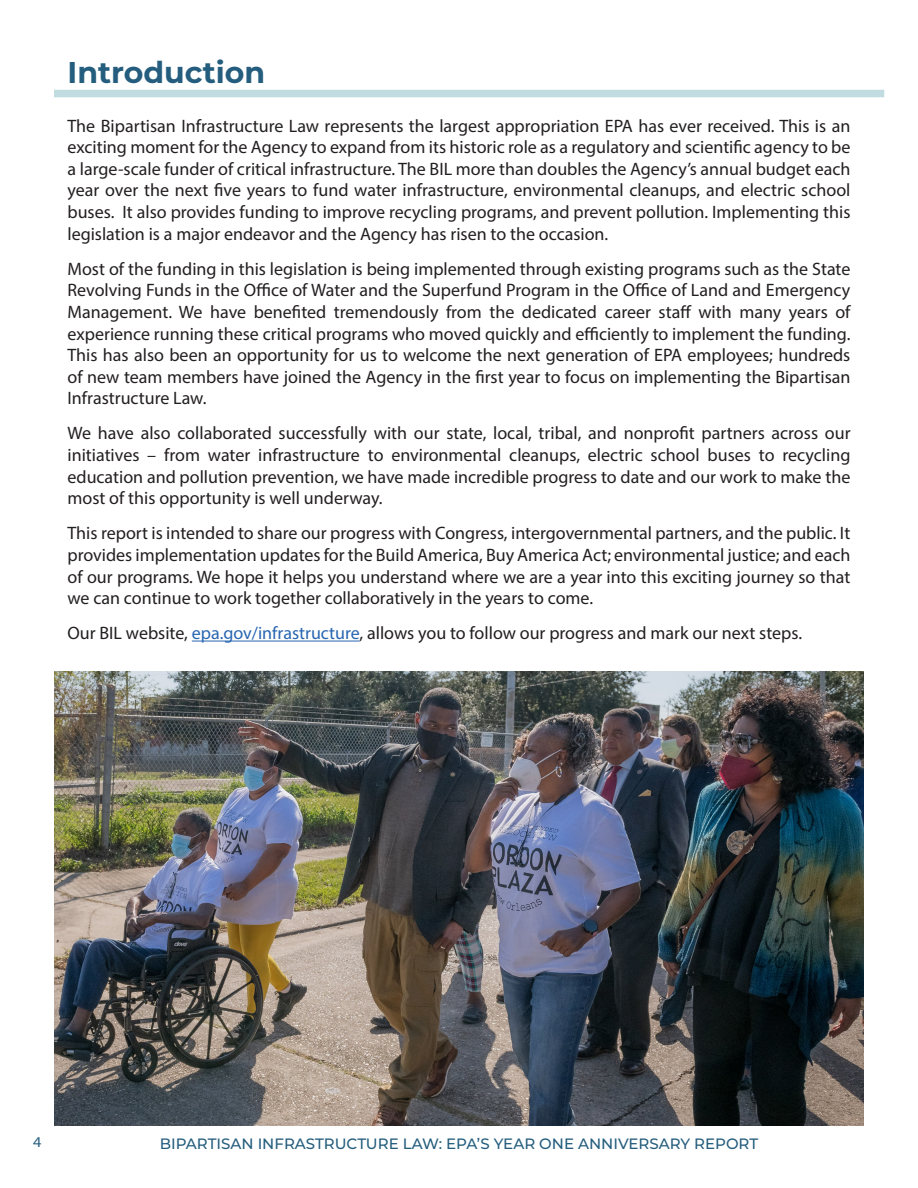
<style>
.page{position:relative;width:918px;height:1188px;background:#fff}
.page>*{position:absolute;margin:0;border:0;box-sizing:border-box;transform-origin:0 0}
.Main_Header{font:700 30px "Montserrat";color:#245d7d}
.Body_Text_12_pts{font:18px/21.6px "Myriad Pro";color:#231f20;text-align:justify}
.t1{font:500 15px "Montserrat";color:#245d7d}
.t2{font:semi-expanded 15px "Myriad Pro";color:#245d7d}
.s1{color:#2865b1}
</style>
<div class="page">
<div style="left:54px;top:90px;width:830px;height:7px;background:#c1dce1"></div>
<hr style="left:192px;top:641px;width:168px;height:1px;background:#2865b1">
<img style="left:54px;top:672px;width:810px;height:453px">
<hr style="left:917px;top:0;width:1px;height:488px;background:#e0e1e3">
<p class="Main_Header" style="left:68px;top:51px;width:199px">Introduction</p>
<p class="Body_Text_12_pts" style="left:68px;top:115px;width:785px">The Bipartisan Infrastructure Law represents the largest appropriation EPA has ever received. This is an exciting moment for the Agency to expand from its historic role as a regulatory and scientific agency to be a large-scale funder of critical infrastructure. The BIL more than doubles the Agency’s annual budget each year over the next five years to fund water infrastructure, environmental cleanups, and electric school buses. It also provides funding to improve recycling programs, and prevent pollution. Implementing this legislation is a major endeavor and the Agency has risen to the occasion.</p>
<p class="Body_Text_12_pts" style="left:68px;top:258px;width:785px">Most of the funding in this legislation is being implemented through existing programs such as the State Revolving Funds in the Office of Water and the Superfund Program in the Office of Land and Emergency Management. We have benefited tremendously from the dedicated career staff with many years of experience running these critical programs who moved quickly and efficiently to implement the funding.<br>This has also been an opportunity for us to welcome the next generation of EPA employees; hundreds of new team members have joined the Agency in the first year to focus on implementing the Bipartisan Infrastructure Law.</p>
<p class="Body_Text_12_pts" style="left:68px;top:422px;width:785px">We have also collaborated successfully with our state, local, tribal, and nonprofit partners across our initiatives – from water infrastructure to environmental cleanups, electric school buses to recycling education and pollution prevention, we have made incredible progress to date and our work to make the most of this opportunity is well underway.</p>
<p class="Body_Text_12_pts" style="left:68px;top:522px;width:785px">This report is intended to share our progress with Congress, intergovernmental partners, and the public. It provides implementation updates for the Build America, Buy America Act; environmental justice; and each of our programs. We hope it helps you understand where we are a year into this exciting journey so that we can continue to work together collaboratively in the years to come.</p>
<p class="Body_Text_12_pts" style="left:68px;top:622px;width:736px">Our BIL website, <span class="s1">epa.gov/infrastructure</span>, allows you to follow our progress and mark our next steps.</p>
<p class="t2" style="left:33px;top:1132px;width:10px">4</p>
<p class="t1" style="left:160px;top:1133px;width:600px">BIPARTISAN INFRASTRUCTURE LAW: EPA’S YEAR ONE ANNIVERSARY REPORT</p>
</div>
